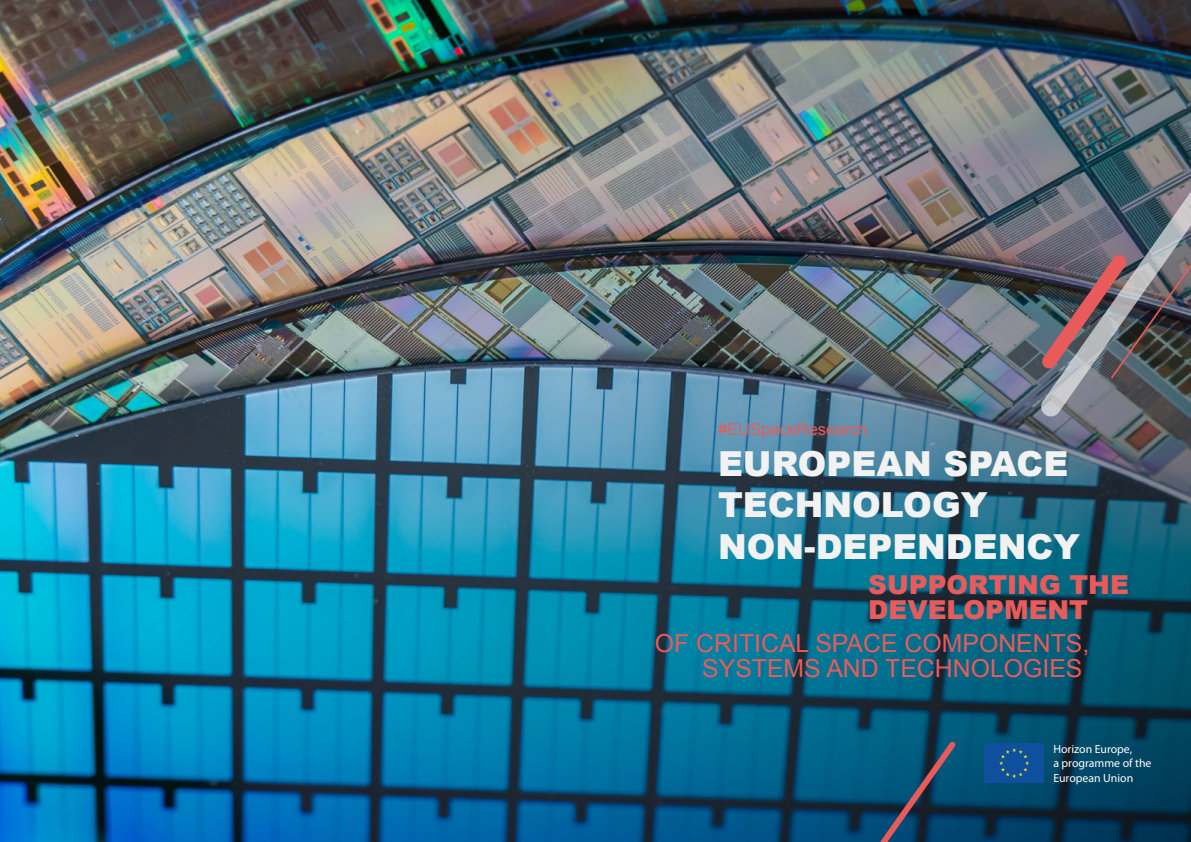
<style>
.page{position:relative;width:1191px;height:842px;background:#fff}
.page>*{position:absolute;margin:0;border:0;box-sizing:border-box;transform-origin:0 0}
.t1{font:900 34.5px/41.4px "Arial";color:#f2f2f2}
.t2{font:900 26.1px/25px "Arial";color:#e95b5b}
.t3{font:24.8px/25px "Arial";color:#e95b5b;text-align:right}
.t4{font:16.5px "Arial";color:#e95b5b}
.t5{font:11.8px/14.2px "Myriad Pro";color:#fff}
</style>
<div class="page">
<img style="left:0;top:0;width:1191px;height:842px">
<svg style="left:1039px;top:111px;width:152px;height:307px;background:#606d76"></svg>
<img style="left:1041px;top:254px;width:150px;height:124px">
<svg style="left:848px;top:741px;width:107px;height:101px;background:#124a6a"></svg>
<div style="left:984px;top:743px;width:60px;height:40px;background:#0f509d"></div>
<svg style="left:999px;top:748px;width:30px;height:30px"></svg>
<p class="t4" style="left:718px;top:418px;width:151px">#EUSpaceResearch</p>
<h1 class="t1" style="left:718px;top:442px;width:363px">EUROPEAN SPACE<br>TECHNOLOGY<br>NON-DEPENDENCY</h1>
<p class="t2" style="left:868px;top:572px;width:262px">SUPPORTING THE<br>DEVELOPMENT</p>
<p class="t3" style="left:655px;top:631px;width:436px">OF CRITICAL SPACE COMPONENTS,<br>SYSTEMS AND TECHNOLOGIES</p>
<p class="t5" style="left:1053px;top:742px;width:100px">Horizon Europe,<br>a programme of the<br>European Union</p>
</div>
